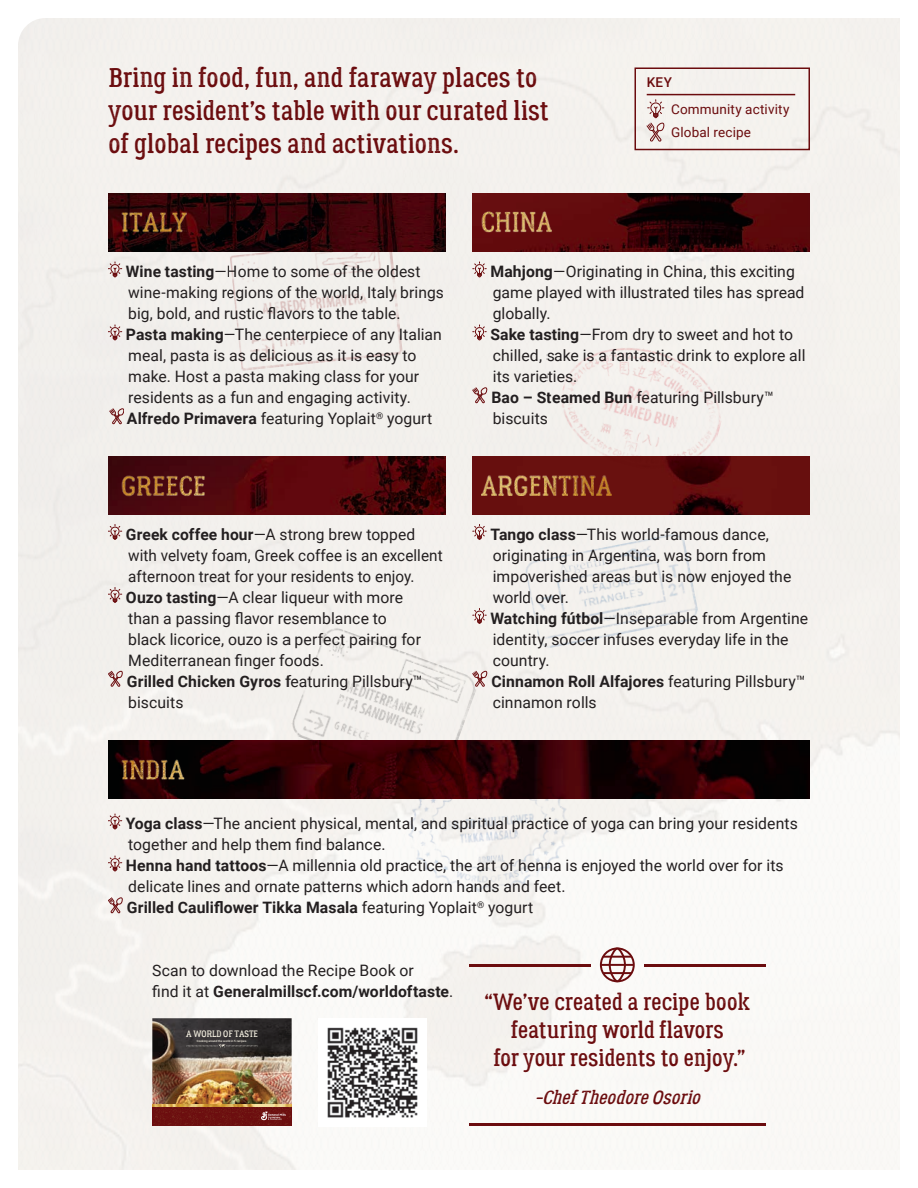
<style>
.page{position:relative;width:918px;height:1188px;background:#fff}
.page>*{position:absolute;margin:0;border:0;box-sizing:border-box;transform-origin:0 0}
.t1{font:27px/33px "Lumberjack Rough";letter-spacing:.005em;color:#6b0c0e}
.t2{font:23.55px/28px "Lumberjack Rough";color:#6b0c0e;text-align:center}
.t3{font:italic 18.9px "Lumberjack Rough";color:#6b0c0e}
.t4{font:15.75px/21px "Roboto";letter-spacing:.005em;color:#231f20}
.t5{font:13.5px/23px "Roboto";letter-spacing:.015em;color:#6b0c0e}
.t6{font:500 13.5px "Roboto";color:#6b0c0e}
.t7{font:9.3px "Lumberjack Rough";color:#f3eedf}
.t8{font:500 2.85px "Roboto";color:#f3eedf}
.s1{font-weight:700}
</style>
<div class="page">
<img style="left:18px;top:18px;width:882px;height:1152px">
<svg style="left:108px;top:262px;width:14px;height:15px"></svg>
<svg style="left:108px;top:325px;width:14px;height:15px"></svg>
<svg style="left:110px;top:408px;width:13px;height:16px"></svg>
<svg style="left:108px;top:524px;width:14px;height:16px"></svg>
<svg style="left:108px;top:587px;width:14px;height:16px"></svg>
<svg style="left:108px;top:670px;width:15px;height:17px"></svg>
<svg style="left:473px;top:262px;width:13px;height:15px"></svg>
<svg style="left:473px;top:325px;width:13px;height:15px"></svg>
<svg style="left:472px;top:387px;width:15px;height:16px"></svg>
<svg style="left:473px;top:524px;width:13px;height:16px"></svg>
<svg style="left:473px;top:608px;width:13px;height:16px"></svg>
<svg style="left:480px;top:670px;width:7px;height:17px"></svg>
<svg style="left:108px;top:814px;width:14px;height:15px"></svg>
<svg style="left:108px;top:856px;width:14px;height:15px"></svg>
<svg style="left:108px;top:897px;width:15px;height:16px"></svg>
<img style="left:108px;top:741px;width:702px;height:58px">
<img style="left:108px;top:193px;width:338px;height:59px">
<img style="left:472px;top:193px;width:338px;height:59px">
<img style="left:108px;top:456px;width:338px;height:58px">
<img style="left:472px;top:456px;width:338px;height:58px">
<img style="left:548px;top:331px;width:187px;height:154px">
<img style="left:524px;top:532px;width:176px;height:118px">
<img style="left:288px;top:624px;width:192px;height:164px">
<img style="left:403px;top:757px;width:172px;height:142px">
<img style="left:230px;top:239px;width:173px;height:132px">
<img style="left:121px;top:212px;width:131px;height:27px">
<img style="left:121px;top:474px;width:131px;height:24px">
<img style="left:121px;top:758px;width:131px;height:25px">
<img style="left:481px;top:212px;width:131px;height:27px">
<img style="left:481px;top:473px;width:131px;height:23px">
<img style="left:319px;top:1018px;width:108px;height:108px">
<hr style="left:469px;top:964px;width:121px;height:2px;background:#6b0c0e">
<hr style="left:469px;top:1123px;width:297px;height:3px;background:#6b0c0e">
<div style="left:600px;top:947px;width:35px;height:35px;border:2px solid #6b0c0e;border-radius:50%"></div>
<svg style="left:608px;top:947px;width:19px;height:35px"></svg>
<hr style="left:603px;top:956px;width:29px;height:2px;background:#6b0c0e">
<hr style="left:601px;top:964px;width:33px;height:2px;background:#6b0c0e">
<hr style="left:603px;top:972px;width:29px;height:2px;background:#6b0c0e">
<hr style="left:644px;top:964px;width:122px;height:2px;background:#6b0c0e">
<div style="left:634px;top:67px;width:176px;height:83px;border:2px solid #6b0c0e"></div>
<hr style="left:647px;top:94px;width:148px;height:1px;background:#6b0c0e">
<svg style="left:647px;top:100px;width:18px;height:42px"></svg>
<img style="left:152px;top:1018px;width:140px;height:87px">
<div style="left:152px;top:1107px;width:140px;height:19px;background:#6c0d0f"></div>
<img style="left:154px;top:1107px;width:136px;height:19px">
<hr style="left:152px;top:1105px;width:140px;height:2px;background:#6c0d0f">
<svg style="left:261px;top:1111px;width:25px;height:9px"></svg>
<svg style="left:186px;top:1044px;width:72px;height:4px"></svg>
<h1 class="t1" style="left:108px;top:61px;width:443px">Bring in food, fun, and faraway places to your resident’s table with our curated list of global recipes and activations.</h1>
<p class="t6" style="left:647px;top:73px;width:27px">KEY</p>
<p class="t5" style="left:671px;top:98px;width:120px">Community activity<br>Global recipe</p>
<p class="t4" style="left:126px;top:260px;width:320px"><span class="s1">Wine tasting</span>—Home to some of the oldest wine-making regions of the world, Italy brings big, bold, and rustic flavors to the table.<br><span class="s1">Pasta making</span>—The centerpiece of any Italian meal, pasta is as delicious as it is easy to make. Host a pasta making class for your residents as a fun and engaging activity.<br><span class="s1">Alfredo Primavera</span> featuring Yoplait<sup>®</sup> yogurt</p>
<p class="t4" style="left:126px;top:523px;width:318px"><span class="s1">Greek coffee hour</span>—A strong brew topped with velvety foam, Greek coffee is an excellent afternoon treat for your residents to enjoy.<br><span class="s1">Ouzo tasting</span>—A clear liqueur with more<br>than a passing flavor resemblance to<br>black licorice, ouzo is a perfect pairing for Mediterranean finger foods.<br><span class="s1">Grilled Chicken Gyros</span> featuring Pillsbury™ biscuits</p>
<p class="t4" style="left:490px;top:260px;width:317px"><span class="s1">Mahjong</span>—Originating in China, this exciting game played with illustrated tiles has spread globally.<br><span class="s1">Sake tasting</span>—From dry to sweet and hot to chilled, sake is a fantastic drink to explore all its varieties.<br><span class="s1">Bao – Steamed Bun</span> featuring Pillsbury™ biscuits</p>
<p class="t4" style="left:490px;top:523px;width:319px"><span class="s1">Tango class</span>—This world-famous dance, originating in Argentina, was born from impoverished areas but is now enjoyed the world over.<br><span class="s1">Watching fútbol</span>—Inseparable from Argentine identity, soccer infuses everyday life in the country.<br><span class="s1">Cinnamon Roll Alfajores</span> featuring Pillsbury™ cinnamon rolls</p>
<p class="t4" style="left:126px;top:813px;width:673px"><span class="s1">Yoga class</span>—The ancient physical, mental, and spiritual practice of yoga can bring your residents together and help them find balance.<br><span class="s1">Henna hand tattoos</span>—A millennia old practice, the art of henna is enjoyed the world over for its delicate lines and ornate patterns which adorn hands and feet.<br><span class="s1">Grilled Cauliflower Tikka Masala</span> featuring Yoplait<sup>®</sup> yogurt</p>
<p class="t4" style="left:152px;top:959px;width:303px">Scan to download the Recipe Book or<br>find it at <span class="s1">Generalmillscf.com/worldoftaste</span>.</p>
<p class="t7" style="left:186px;top:1028px;width:73px">A WORLD OF TASTE</p>
<p class="t8" style="left:197px;top:1039px;width:52px">Cooking around the world in 5 recipes.</p>
<h2 class="t2" style="left:484px;top:988px;width:267px">“We’ve created a recipe book featuring world flavors<br>for your residents to enjoy.”</h2>
<p class="t3" style="left:535px;top:1086px;width:173px">-ChefTheodoreOsorio</p>
</div>
